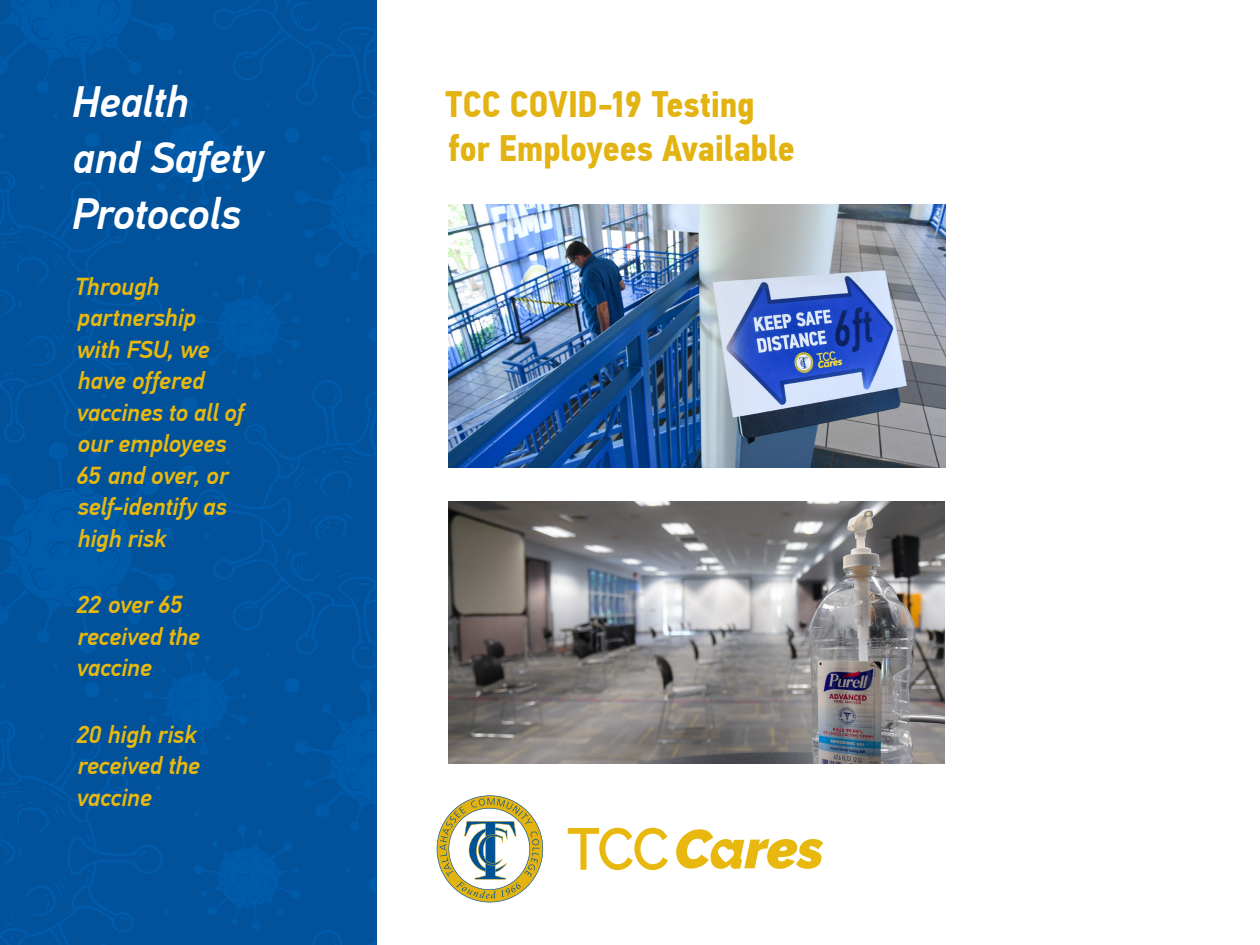
<style>
.page{position:relative;width:1260px;height:945px;background:#fff}
.page>*{position:absolute;margin:0;border:0;box-sizing:border-box;transform-origin:0 0}
.t1{font:italic 500 43.75px/56px "PF Din Text Pro";letter-spacing:-.01em;color:#fff}
.t2{font:700 36.75px/44.1px "PF Din Text Cond Pro";color:#e3b312}
.t3{font:italic 500 24.5px/31.5px "PF Din Text Pro";letter-spacing:-.005em;color:#e8b80e}
</style>
<div class="page">
<svg style="left:0;top:0;width:376px;height:945px;background:#01539d"></svg>
<svg style="left:437px;top:795px;width:106px;height:107px"></svg>
<svg style="left:568px;top:828px;width:100px;height:42px"></svg>
<svg style="left:676px;top:829px;width:147px;height:40px"></svg>
<img style="left:448px;top:501px;width:497px;height:263px">
<img style="left:448px;top:205px;width:498px;height:262px">
<p class="t1" style="left:72px;top:74px;width:193px">Health and Safety<br>Protocols</p>
<p class="t2" style="left:446px;top:83px;width:351px">TCC COVID-19 Testing for Employees Available</p>
<p class="t3" style="left:75px;top:271px;width:171px">Through partnership<br>with FSU, we have offered vaccines to all of our employees<br>65 and over, or self-identify as high risk</p>
<p class="t3" style="left:77px;top:590px;width:125px">22 over 65 received the vaccine</p>
<p class="t3" style="left:77px;top:719px;width:125px">20 high risk received the vaccine</p>
</div>
